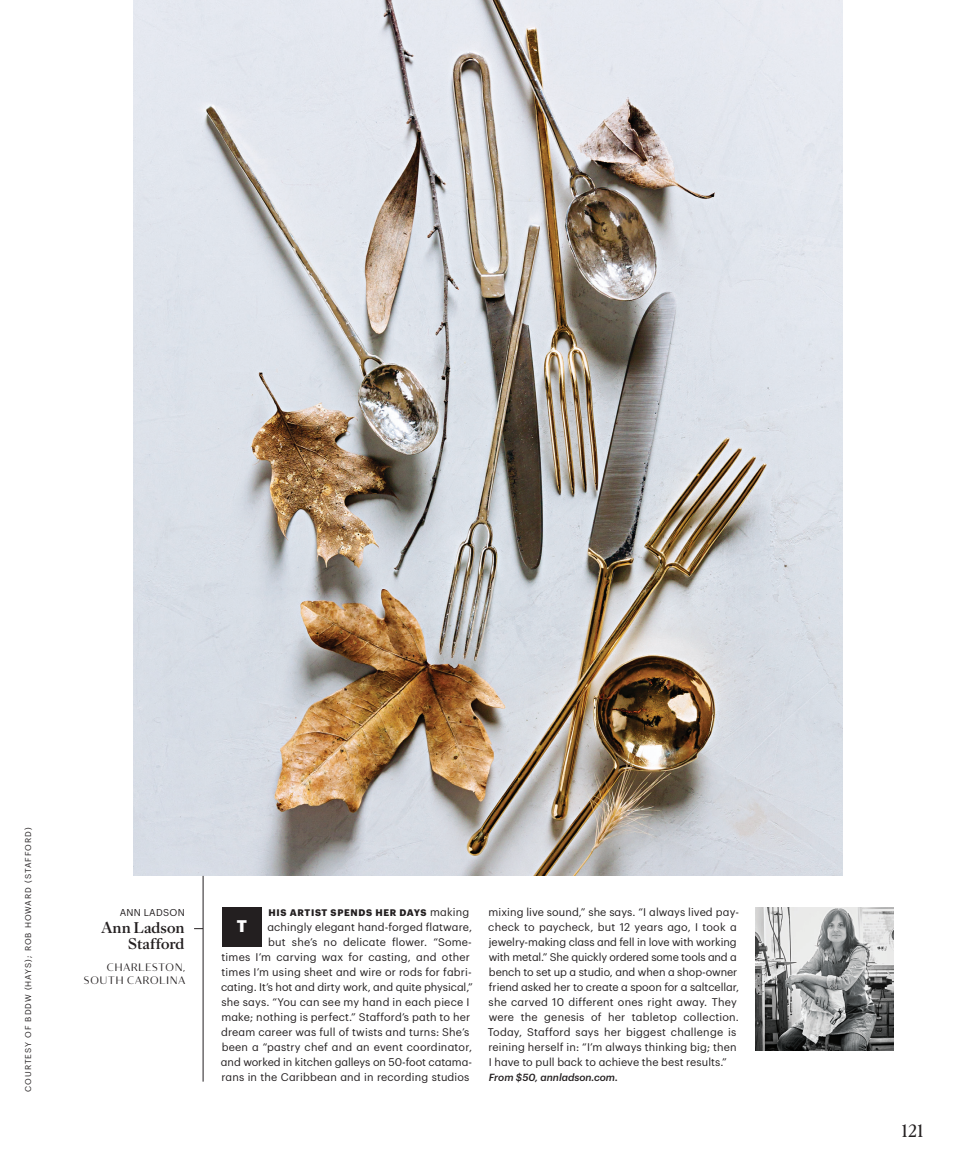
<style>
.page{position:relative;width:969px;height:1172px;background:#fff}
.page>*{position:absolute;margin:0;border:0;box-sizing:border-box;transform-origin:0 0}
.t1{font:500 18px "MSL Stoneleigh 12";color:#231f20}
.t2{font:700 16.5px "Graphik";color:#fff}
.t3{font:700 15.75px/16.5px "MSL Stoneleigh 12";letter-spacing:-.005em;color:#231f20;text-align:right}
.t4{font:10.8px/15px "Graphik";letter-spacing:.015em;color:#231f20}
.t5{font:10.8px "Graphik";letter-spacing:-.005em;color:#231f20}
.t6{font:10.5px/13.5px "Darby Sans Poster";letter-spacing:.09em;color:#231f20;text-align:right}
.t7{font:italic 500 10.2px "Graphik";color:#231f20}
.t8{font:9.75px "Graphik";letter-spacing:.03em;color:#231f20}
.t9{font:700 9.3px "Graphik";letter-spacing:.075em;color:#231f20}
.t10{font:8.25px "Graphik";letter-spacing:.125em;color:#231f20}
.s1{font-weight:400;font-size:10.8px}
</style>
<div class="page">
<img style="left:755px;top:907px;width:138px;height:143px">
<img style="left:134px;top:0;width:708px;height:876px">
<hr style="left:203px;top:876px;width:1px;height:206px;background:#231f20">
<div style="left:222px;top:907px;width:39px;height:39px;background:#231f20"></div>
<p class="t10" style="left:22px;top:1092px;width:266px;rotate:-90deg">COURTESY OF BDDW (HAYS); ROB HOWARD (STAFFORD)</p>
<p class="t9" style="left:268px;top:906px;width:202px">HIS ARTIST SPENDS HER DAYS <span class="s1">making</span></p>
<p class="t4" style="left:267px;top:919px;width:206px">achingly elegant hand-forged flatware,</p>
<p class="t4" style="left:268px;top:934px;width:205px">but she’s no delicate flower. “Some-</p>
<p class="t4" style="left:221px;top:949px;width:250px">times I’m carving wax for casting, and other</p>
<p class="t4" style="left:221px;top:964px;width:252px">times I’m using sheet and wire or rods for fabri-</p>
<p class="t5" style="left:221px;top:979px;width:253px">cating. It’s hot and dirty work, and quite physical,”</p>
<p class="t4" style="left:221px;top:994px;width:249px">she says. “You can see my hand in each piece I</p>
<p class="t4" style="left:221px;top:1009px;width:250px">make; nothing is perfect.” Stafford’s path to her</p>
<p class="t4" style="left:221px;top:1024px;width:249px">dream career was full of twists and turns: She’s</p>
<p class="t4" style="left:222px;top:1039px;width:252px">been a “pastry chef and an event coordinator,</p>
<p class="t5" style="left:221px;top:1054px;width:252px">and worked in kitchen galleys on 50-foot catama-</p>
<p class="t4" style="left:221px;top:1069px;width:249px">rans in the Caribbean and in recording studios</p>
<p class="t8" style="left:120px;top:905px;width:67px">ANN LADSON</p>
<h3 class="t3" style="left:101px;top:919px;width:85px">Ann Ladson<br>Stafford</h3>
<h2 class="t2" style="left:237px;top:914px;width:12px">T</h2>
<p class="t6" style="left:84px;top:960px;width:103px">CHARLESTON,<br>SOUTH CAROLINA</p>
<p class="t4" style="left:488px;top:904px;width:253px">mixing live sound,” she says. “I always lived pay&shy;check to paycheck, but 12 years ago, I took a jewelry-making class and fell in love with working with metal.” She quickly ordered some tools and a bench to set up a studio, and when a shop-owner friend asked her to create a spoon for a saltcellar, she carved 10 different ones right away. They were the genesis of her tabletop collection.<br>Today, Stafford says her biggest challenge is reining herself in: “I’m always thinking big; then I have to pull back to achieve the best results.”</p>
<p class="t7" style="left:489px;top:1070px;width:131px">From $50, annladson.com.</p>
<h1 class="t1" style="left:901px;top:1120px;width:23px">121</h1>
</div>
